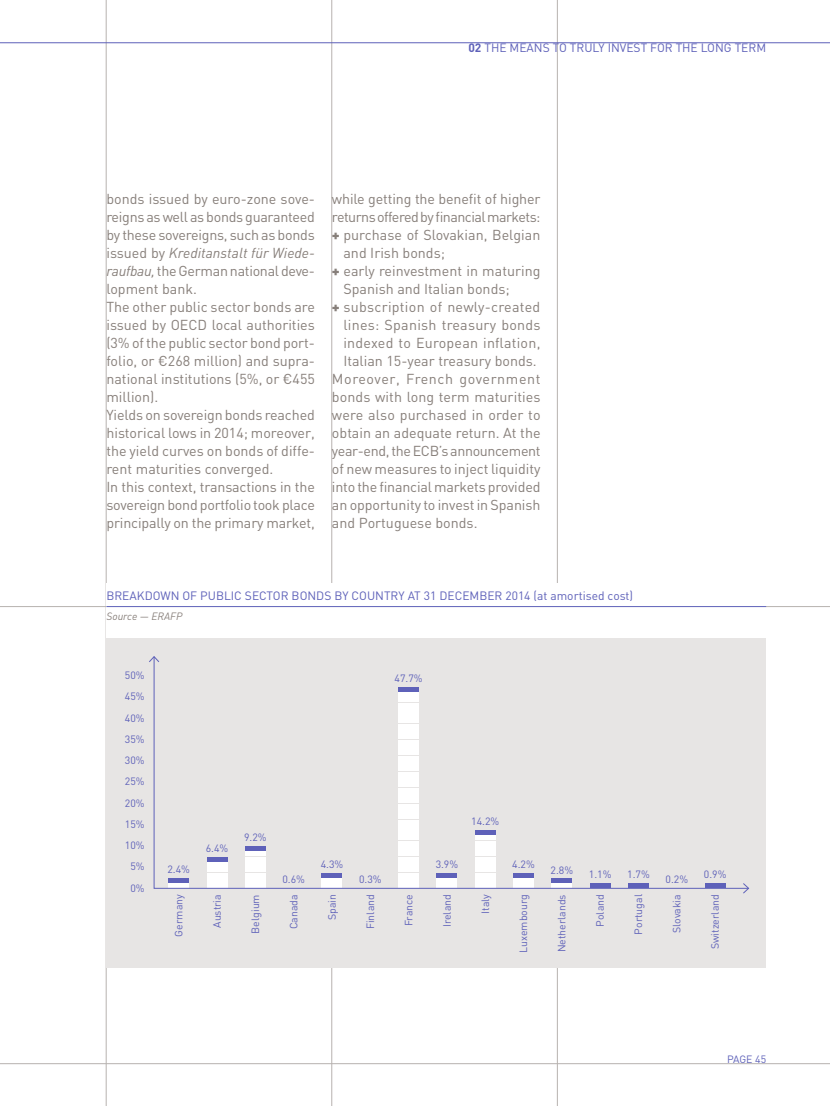
<style>
.page{position:relative;width:830px;height:1106px;background:#fff}
.page>*{position:absolute;margin:0;border:0;box-sizing:border-box;transform-origin:0 0}
.t1{font:14.25px/18px "DIN";color:#877f7a}
.t2{font:14.25px "DIN";letter-spacing:.02em;color:#877f7a}
.t3{font:14.25px "DIN";letter-spacing:-.035em;color:#877f7a}
.t4{font:14.25px "DIN";letter-spacing:-.025em;color:#877f7a}
.t5{font:14.25px "DIN";letter-spacing:.04em;color:#877f7a}
.t6{font:12px "DIN";color:#5e61b9}
.t7{font:10.5px "DIN";color:#5e61b9}
.t8{font:italic 10.5px "DIN";color:#877f7a}
.s1{font-weight:700}
.s2{font-style:italic}
.s3{font-weight:900}
</style>
<div class="page">
<hr style="left:106px;top:0;width:1px;height:1106px;background:#b7b2af">
<hr style="left:331px;top:0;width:1px;height:1106px;background:#b7b2af">
<hr style="left:557px;top:0;width:1px;height:1106px;background:#b7b2af">
<hr style="left:0;top:42px;width:829px;height:1px;background:#5e61b9">
<hr style="left:0;top:1063px;width:829px;height:1px;background:#b7b2af">
<hr style="left:0;top:606px;width:829px;height:1px;background:#b7b2af">
<div style="left:106px;top:637px;width:659px;height:330px;background:#e7e5e4"></div>
<div style="left:106px;top:583px;width:659px;height:54px;background:#fff"></div>
<hr style="left:106px;top:606px;width:659px;height:1px;background:#5e61b9">
<svg style="left:153px;top:663px;width:589px;height:226px"></svg>
<svg style="left:149px;top:656px;width:11px;height:7px"></svg>
<svg style="left:742px;top:883px;width:7px;height:11px"></svg>
<p class="t6" style="left:468px;top:40px;width:299px"><span class="s1">02</span> THE MEANS TO TRULY INVEST FOR THE LONG TERM</p>
<p class="t1" style="left:106px;top:189px;width:210px">bonds issued by euro-zone sove&shy;reigns as well as bonds guaranteed by these sovereigns, such as bonds issued by <span class="s2">Kreditanstalt für Wiede&shy;raufbau,</span> the German national deve&shy;lopment bank.<br>The other public sector bonds are issued by OECD local authorities (3% of the public sector bond port&shy;folio, or €268 million) and supra&shy;national institutions (5%, or €455 million).<br>Yields on sovereign bonds reached historical lows in 2014; moreover, the yield curves on bonds of diffe&shy;rent maturities converged.<br>In this context, transactions in the sovereign bond portfolio took place principally on the primary market,</p>
<p class="t1" style="left:332px;top:189px;width:210px">while getting the benefit of higher</p>
<p class="t3" style="left:332px;top:207px;width:210px">returns offered by financial markets:</p>
<p class="t1" style="left:332px;top:225px;width:210px"><span class="s3">+</span> purchase of Slovakian, Belgian</p>
<p class="t1" style="left:343px;top:243px;width:103px">and Irish bonds;</p>
<p class="t1" style="left:332px;top:261px;width:210px"><span class="s3">+</span> early reinvestment in maturing</p>
<p class="t1" style="left:343px;top:279px;width:168px">Spanish and Italian bonds;</p>
<p class="t2" style="left:332px;top:297px;width:210px"><span class="s3">+</span> subscription of newly-created</p>
<p class="t2" style="left:343px;top:315px;width:198px">lines: Spanish treasury bonds</p>
<p class="t1" style="left:343px;top:333px;width:198px">indexed to European inflation,</p>
<p class="t1" style="left:343px;top:351px;width:195px">Italian 15-year treasury bonds.</p>
<p class="t5" style="left:332px;top:369px;width:210px">Moreover, French government</p>
<p class="t1" style="left:332px;top:387px;width:210px">bonds with long term maturities</p>
<p class="t1" style="left:332px;top:405px;width:210px">were also purchased in order to</p>
<p class="t1" style="left:332px;top:423px;width:210px">obtain an adequate return. At the</p>
<p class="t4" style="left:332px;top:441px;width:210px">year-end, the ECB’s announcement</p>
<p class="t1" style="left:332px;top:459px;width:210px">of new measures to inject liquidity</p>
<p class="t1" style="left:332px;top:477px;width:210px">into the financial markets provided</p>
<p class="t1" style="left:332px;top:495px;width:210px">an opportunity to invest in Spanish</p>
<p class="t1" style="left:332px;top:513px;width:147px">and Portuguese bonds.</p>
<p class="t6" style="left:106px;top:588px;width:528px">BREAKDOWN OF PUBLIC SECTOR BONDS BY COUNTRY AT 31 DECEMBER 2014 (at amortised cost)</p>
<p class="t8" style="left:106px;top:610px;width:77px">Source — ERAFP</p>
<p class="t7" style="left:125px;top:668px;width:21px">50%</p>
<p class="t7" style="left:125px;top:690px;width:21px">45%</p>
<p class="t7" style="left:125px;top:711px;width:21px">40%</p>
<p class="t7" style="left:125px;top:732px;width:21px">35%</p>
<p class="t7" style="left:125px;top:753px;width:21px">30%</p>
<p class="t7" style="left:125px;top:775px;width:21px">25%</p>
<p class="t7" style="left:125px;top:796px;width:21px">20%</p>
<p class="t7" style="left:125px;top:817px;width:21px">15%</p>
<p class="t7" style="left:125px;top:838px;width:21px">10%</p>
<p class="t7" style="left:130px;top:860px;width:16px">5%</p>
<p class="t7" style="left:130px;top:881px;width:16px">0%</p>
<p class="t7" style="left:394px;top:671px;width:30px">47.7%</p>
<p class="t7" style="left:167px;top:863px;width:24px">2.4%</p>
<p class="t7" style="left:206px;top:842px;width:24px">6.4%</p>
<p class="t7" style="left:244px;top:830px;width:24px">9.2%</p>
<p class="t7" style="left:282px;top:873px;width:24px">0.6%</p>
<p class="t7" style="left:320px;top:857px;width:24px">4.3%</p>
<p class="t7" style="left:359px;top:873px;width:24px">0.3%</p>
<p class="t7" style="left:435px;top:857px;width:24px">3.9%</p>
<p class="t7" style="left:471px;top:815px;width:30px">14.2%</p>
<p class="t7" style="left:512px;top:857px;width:24px">4.2%</p>
<p class="t7" style="left:550px;top:863px;width:24px">2.8%</p>
<p class="t7" style="left:588px;top:868px;width:24px">1.1%</p>
<p class="t7" style="left:627px;top:868px;width:24px">1.7%</p>
<p class="t7" style="left:665px;top:873px;width:24px">0.2%</p>
<p class="t7" style="left:703px;top:868px;width:24px">0.9%</p>
<p class="t7" style="left:172px;top:936px;width:44px;rotate:-90deg">Germany</p>
<p class="t7" style="left:210px;top:927px;width:35px;rotate:-90deg">Austria</p>
<p class="t7" style="left:249px;top:933px;width:41px;rotate:-90deg">Belgium</p>
<p class="t7" style="left:287px;top:929px;width:36px;rotate:-90deg">Canada</p>
<p class="t7" style="left:325px;top:920px;width:27px;rotate:-90deg">Spain</p>
<p class="t7" style="left:363px;top:929px;width:36px;rotate:-90deg">Finland</p>
<p class="t7" style="left:402px;top:926px;width:34px;rotate:-90deg">France</p>
<p class="t7" style="left:440px;top:927px;width:34px;rotate:-90deg">Ireland</p>
<p class="t7" style="left:478px;top:913px;width:21px;rotate:-90deg">Italy</p>
<p class="t7" style="left:516px;top:952px;width:60px;rotate:-90deg">Luxembourg</p>
<p class="t7" style="left:555px;top:952px;width:60px;rotate:-90deg">Netherlands</p>
<p class="t7" style="left:593px;top:926px;width:34px;rotate:-90deg">Poland</p>
<p class="t7" style="left:631px;top:934px;width:42px;rotate:-90deg">Portugal</p>
<p class="t7" style="left:670px;top:932px;width:40px;rotate:-90deg">Slovakia</p>
<p class="t7" style="left:708px;top:949px;width:56px;rotate:-90deg">Switzerland</p>
<p class="t7" style="left:726px;top:1053px;width:41px">PAGE 45</p>
</div>
